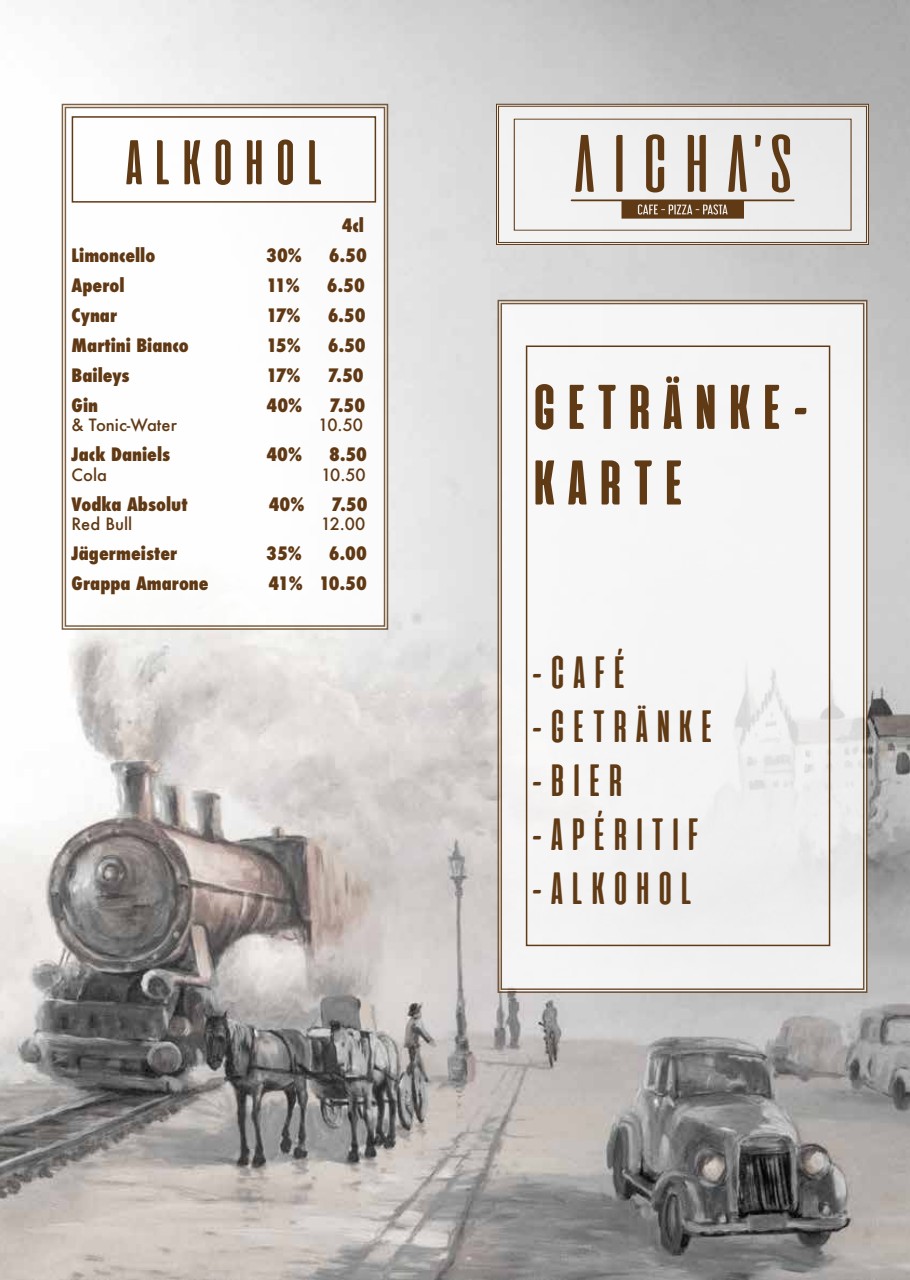
<style>
.page{position:relative;width:910px;height:1280px;background:#fff}
.page>*{position:absolute;margin:0;border:0;box-sizing:border-box;transform-origin:0 0}
.t1{font:800 63px/75.6px "Alienscows";color:#603a14}
.t2{font:700 63px "Alienscows";color:#603a14}
.t3{font:700 45px/54px "Alienscows";color:#603a14}
.t4{font:800 condensed 18px "Futura";color:#603914}
.t5{font:500 16.5px "Futura";color:#603914}
</style>
<div class="page">
<img style="left:0;top:0;width:910px;height:1280px">
<svg style="left:497px;top:299px;width:371px;height:695px"></svg>
<div style="left:526px;top:345px;width:304px;height:601px;border:2px solid #603a14"></div>
<svg style="left:495px;top:103px;width:374px;height:142px"></svg>
<div style="left:498px;top:106px;width:369px;height:137px;border:1px solid #5f3a15"></div>
<svg style="left:61px;top:103px;width:328px;height:527px"></svg>
<div style="left:65px;top:107px;width:320px;height:520px;border:1px solid #603a14"></div>
<div style="left:72px;top:116px;width:304px;height:87px;border:2px solid #603a14"></div>
<h1 class="t2" style="left:119px;top:129px;width:211px">ALKOHOL</h1>
<p class="t4" style="left:342px;top:213px;width:24px">4cl</p>
<p class="t4" style="left:72px;top:243px;width:85px">Limoncello</p>
<p class="t4" style="left:266px;top:243px;width:37px">30%</p>
<p class="t4" style="left:329px;top:243px;width:39px">6.50</p>
<p class="t4" style="left:72px;top:273px;width:54px">Aperol</p>
<p class="t4" style="left:266px;top:273px;width:35px">11%</p>
<p class="t4" style="left:327px;top:273px;width:39px">6.50</p>
<p class="t4" style="left:72px;top:303px;width:47px">Cynar</p>
<p class="t4" style="left:266px;top:303px;width:36px">17%</p>
<p class="t4" style="left:328px;top:303px;width:39px">6.50</p>
<p class="t4" style="left:72px;top:333px;width:119px">Martini Bianco</p>
<p class="t4" style="left:266px;top:333px;width:36px">15%</p>
<p class="t4" style="left:328px;top:333px;width:39px">6.50</p>
<p class="t4" style="left:72px;top:363px;width:59px">Baileys</p>
<p class="t4" style="left:266px;top:363px;width:36px">17%</p>
<p class="t4" style="left:328px;top:363px;width:38px">7.50</p>
<p class="t4" style="left:72px;top:393px;width:28px">Gin</p>
<p class="t4" style="left:267px;top:393px;width:37px">40%</p>
<p class="t4" style="left:329px;top:393px;width:37px">7.50</p>
<p class="t5" style="left:72px;top:414px;width:107px">&amp; Tonic-Water</p>
<p class="t5" style="left:318px;top:414px;width:46px">10.50</p>
<p class="t4" style="left:72px;top:442px;width:100px">Jack Daniels</p>
<p class="t4" style="left:266px;top:442px;width:37px">40%</p>
<p class="t4" style="left:329px;top:442px;width:39px">8.50</p>
<p class="t5" style="left:72px;top:463px;width:37px">Cola</p>
<p class="t5" style="left:321px;top:463px;width:46px">10.50</p>
<p class="t4" style="left:72px;top:492px;width:117px">Vodka Absolut</p>
<p class="t4" style="left:269px;top:492px;width:37px">40%</p>
<p class="t4" style="left:332px;top:492px;width:37px">7.50</p>
<p class="t5" style="left:72px;top:513px;width:62px">Red Bull</p>
<p class="t5" style="left:321px;top:513px;width:46px">12.00</p>
<p class="t4" style="left:72px;top:541px;width:107px">Jägermeister</p>
<p class="t4" style="left:266px;top:541px;width:37px">35%</p>
<p class="t4" style="left:329px;top:541px;width:39px">6.00</p>
<p class="t4" style="left:72px;top:571px;width:139px">Grappa Amarone</p>
<p class="t4" style="left:268px;top:571px;width:100px">41% 10.50</p>
<h1 class="t1" style="left:527px;top:370px;width:289px">GETRÄNKE-<br>KARTE</h1>
<h2 class="t3" style="left:527px;top:645px;width:191px">-CAFÉ -GETRÄNKE -BIER -APÉRITIF -ALKOHOL</h2>
</div>
